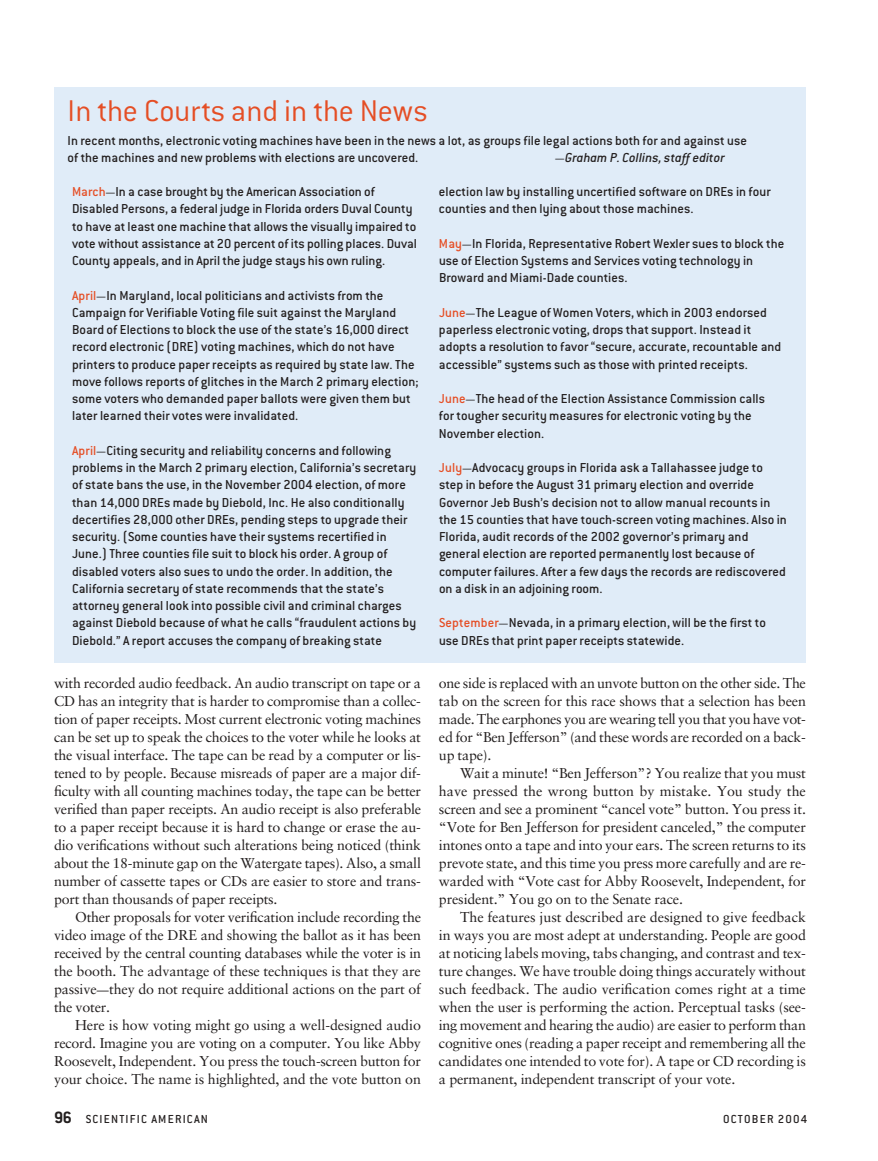
<style>
.page{position:relative;width:878px;height:1161px;background:#fff}
.page>*{position:absolute;margin:0;border:0;box-sizing:border-box;transform-origin:0 0}
.t1{font:300 33px "Conduit ITC";color:#e54e25}
.t2{font:500 14.25px/17.2px "Conduit ITC";letter-spacing:.005em;color:#231f1f}
.t3{font:14.25px/18px "Sabon";letter-spacing:-.01em;color:#231f1f;text-align:justify}
.t4{font:italic 500 14.25px "Conduit ITC";letter-spacing:.005em;color:#231f1f}
.t5{font:500 12.75px "Conduit ITC";letter-spacing:.09em;color:#231f1f}
.s1{font-style:normal;font-size:12px}
.s2{color:#e54e25}
.s3{font-size:12px}
.s4{font-weight:700;font-size:18px}
</style>
<div class="page">
<div style="left:54px;top:87px;width:752px;height:576px;background:#e0ecf8"></div>
<h1 class="t1" style="left:68px;top:91px;width:362px">In the Courts and in the News</h1>
<p class="t2" style="left:68px;top:131px;width:681px">In recent months, electronic voting machines have been in the news a lot, as groups file legal actions both for and against use of the machines and new problems with elections are uncovered.</p>
<p class="t4" style="left:555px;top:149px;width:171px"><span class="s1">—</span>Graham P. Collins, staff editor</p>
<p class="t2" style="left:72px;top:183px;width:346px"><span class="s2">March</span><span class="s3">—</span>In a case brought by the American Association of Disabled Persons, a federal judge in Florida orders Duval County to have at least one machine that allows the visually impaired to vote without assistance at 20 percent of its polling places. Duval County appeals, and in April the judge stays his own ruling.</p>
<p class="t2" style="left:72px;top:286px;width:348px"><span class="s2">April</span><span class="s3">—</span>In Maryland, local politicians and activists from the Campaign for Verifiable Voting file suit against the Maryland Board of Elections to block the use of the state’s 16,000 direct record electronic (DRE) voting machines, which do not have printers to produce paper receipts as required by state law. The move follows reports of glitches in the March 2 primary election; some voters who demanded paper ballots were given them but later learned their votes were invalidated.</p>
<p class="t2" style="left:72px;top:441px;width:346px"><span class="s2">April</span><span class="s3">—</span>Citing security and reliability concerns and following problems in the March 2 primary election, California’s secretary of state bans the use, in the November 2004 election, of more than 14,000 DREs made by Diebold, Inc. He also conditionally decertifies 28,000 other DREs, pending steps to upgrade their security. (Some counties have their systems recertified in June.) Three counties file suit to block his order. A group of disabled voters also sues to undo the order. In addition, the California secretary of state recommends that the state’s attorney general look into possible civil and criminal charges against Diebold because of what he calls “fraudulent actions by Diebold.” A report accuses the company of breaking state</p>
<p class="t3" style="left:54px;top:675px;width:368px">with recorded audio feedback. An audio transcript on tape or a CD has an integrity that is harder to compromise than a collec&shy;tion of paper receipts. Most current electronic voting machines can be set up to speak the choices to the voter while he looks at the visual interface. The tape can be read by a computer or lis&shy;tened to by people. Because misreads of paper are a major dif&shy;ficulty with all counting machines today, the tape can be better verified than paper receipts. An audio receipt is also preferable to a paper receipt because it is hard to change or erase the au&shy;dio verifications without such alterations being noticed (think about the 18-minute gap on the Watergate tapes). Also, a small number of cassette tapes or CDs are easier to store and trans&shy;port than thousands of paper receipts.</p>
<p class="t3" style="left:54px;top:909px;width:368px;text-indent:21px">Other proposals for voter verification include recording the video image of the DRE and showing the ballot as it has been received by the central counting databases while the voter is in the booth. The advantage of these techniques is that they are passive<span class="s3">—</span>they do not require additional actions on the part of the voter.</p>
<p class="t3" style="left:54px;top:1017px;width:368px;text-indent:21px">Here is how voting might go using a well-designed audio record. Imagine you are voting on a computer. You like Abby Roosevelt, Independent. You press the touch-screen button for your choice. The name is highlighted, and the vote button on</p>
<p class="t2" style="left:439px;top:183px;width:333px">election law by installing uncertified software on DREs in four counties and then lying about those machines.</p>
<p class="t2" style="left:439px;top:234px;width:347px"><span class="s2">May</span><span class="s3">—</span>In Florida, Representative Robert Wexler sues to block the use of Election Systems and Services voting technology in<br>Broward and Miami-Dade counties.</p>
<p class="t2" style="left:439px;top:303px;width:344px"><span class="s2">June</span><span class="s3">—</span>The League of Women Voters, which in 2003 endorsed paperless electronic voting, drops that support. Instead it adopts a resolution to favor “secure, accurate, recountable and accessible” systems such as those with printed receipts.</p>
<p class="t2" style="left:439px;top:390px;width:327px"><span class="s2">June</span><span class="s3">—</span>The head of the Election Assistance Commission calls for tougher security measures for electronic voting by the<br>November election.</p>
<p class="t2" style="left:439px;top:459px;width:349px"><span class="s2">July</span><span class="s3">—</span>Advocacy groups in Florida ask a Tallahassee judge to step in before the August 31 primary election and override Governor Jeb Bush’s decision not to allow manual recounts in the 15 counties that have touch-screen voting machines. Also in Florida, audit records of the 2002 governor’s primary and general election are reported permanently lost because of computer failures. After a few days the records are rediscovered on a disk in an adjoining room.</p>
<p class="t2" style="left:439px;top:614px;width:328px"><span class="s2">September</span><span class="s3">—</span>Nevada, in a primary election, will be the first to use DREs that print paper receipts statewide.</p>
<p class="t3" style="left:439px;top:675px;width:368px">one side is replaced with an unvote button on the other side. The tab on the screen for this race shows that a selection has been made. The earphones you are wearing tell you that you have vot&shy;ed for “Ben Jefferson” (and these words are recorded on a back&shy;up tape).</p>
<p class="t3" style="left:439px;top:765px;width:368px;text-indent:21px">Wait a minute! “Ben Jefferson”? You realize that you must have pressed the wrong button by mistake. You study the screen and see a prominent “cancel vote” button. You press it. “Vote for Ben Jefferson for president canceled,” the computer intones onto a tape and into your ears. The screen returns to its prevote state, and this time you press more carefully and are re&shy;warded with “Vote cast for Abby Roosevelt, Independent, for president.” You go on to the Senate race.</p>
<p class="t3" style="left:439px;top:909px;width:368px;text-indent:21px">The features just described are designed to give feedback in ways you are most adept at understanding. People are good at noticing labels moving, tabs changing, and contrast and tex&shy;ture changes. We have trouble doing things accurately without such feedback. The audio verification comes right at a time when the user is performing the action. Perceptual tasks (see&shy;ing movement and hearing the audio) are easier to perform than cognitive ones (reading a paper receipt and remembering all the candidates one intended to vote for). A tape or CD recording is a permanent, independent transcript of your vote.</p>
<p class="t5" style="left:54px;top:1111px;width:155px"><span class="s4">96</span> SCIENTIFIC AMERICAN</p>
<p class="t5" style="left:723px;top:1111px;width:86px">OCTOBER 2004</p>
</div>
